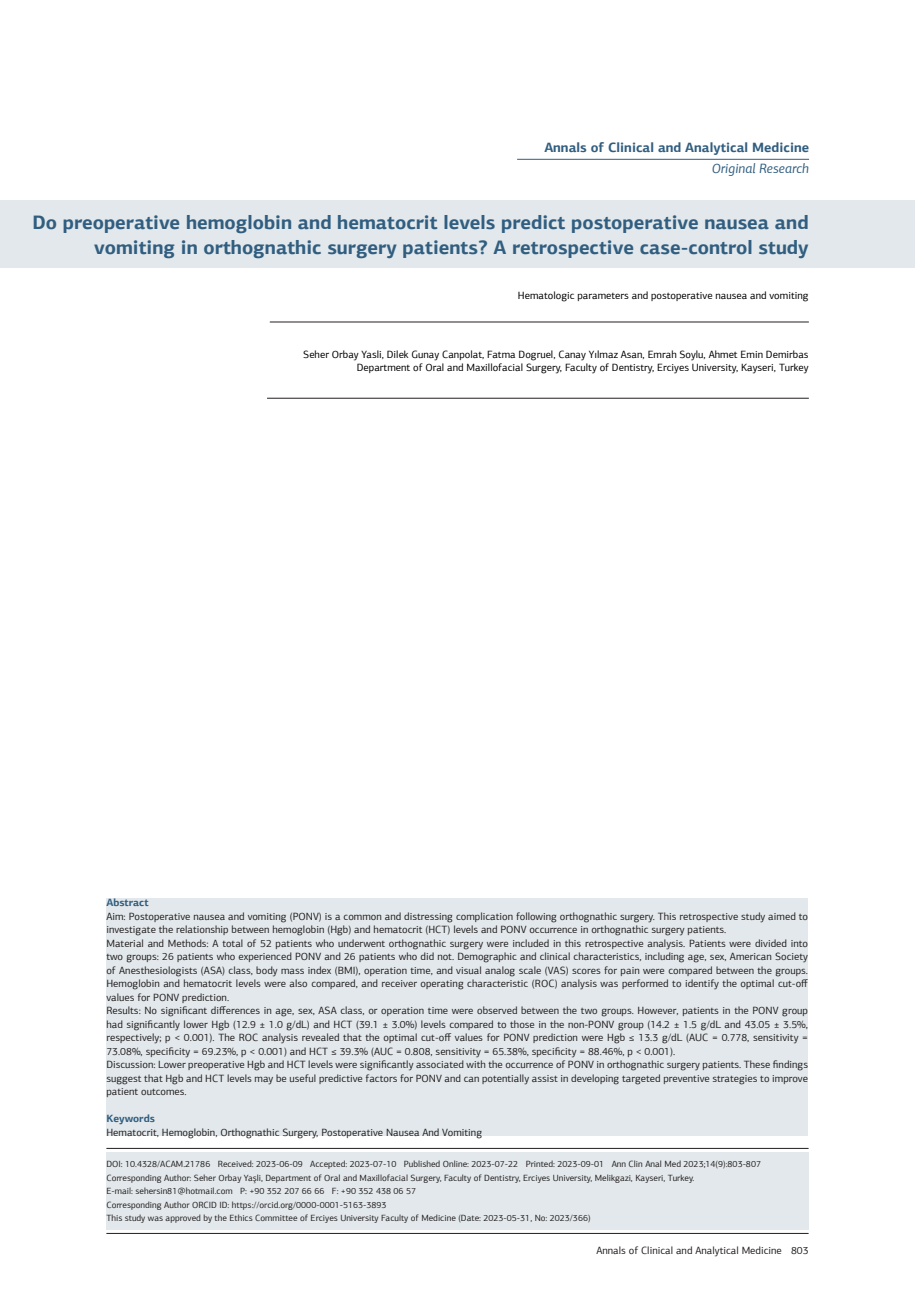
<style>
.page{position:relative;width:915px;height:1306px;background:#fff}
.page>*{position:absolute;margin:0;border:0;box-sizing:border-box;transform-origin:0 0}
.t1{font:700 19.5px/25.5px "PF Agora Sans Pro";color:#315e80;text-align:right}
.t2{font:700 13.5px "PF Agora Sans Pro";color:#315e80}
.t3{font:italic 13.5px "PF Agora Sans Pro";color:#315e80}
.t4{font:10.5px/13.5px "PF Agora Sans Pro";color:#231f20;text-align:justify}
.t5{font:10.5px "PF Agora Sans Pro";color:#000}
.t6{font:700 10.5px "PF Agora Sans Pro";color:#315e80}
.t7{font:9px "PF Agora Sans Pro";color:#231f20}
</style>
<div class="page">
<hr style="left:106px;top:1233px;width:702px;height:1px;background:#231f20">
<div style="left:0;top:200px;width:914px;height:68px;background:#e2e8eb"></div>
<hr style="left:106px;top:1148px;width:702px;height:1px;background:#231f20">
<hr style="left:270px;top:322px;width:538px;height:1px;background:#231f20">
<hr style="left:267px;top:398px;width:541px;height:1px;background:#231f20">
<hr style="left:517px;top:159px;width:291px;height:1px;background:#315e80">
<div style="left:106px;top:1151px;width:702px;height:78px;background:#e2e8eb"></div>
<div style="left:106px;top:898px;width:701px;height:237px;background:#e2e8eb"></div>
<p class="t2" style="left:544px;top:139px;width:266px">Annals of Clinical and Analytical Medicine</p>
<p class="t3" style="left:711px;top:160px;width:99px">Original Research</p>
<p class="t1" style="left:32px;top:209px;width:777px">Do preoperative hemoglobin and hematocrit levels predict postoperative nausea and vomiting in orthognathic surgery patients? A retrospective case-control study</p>
<p class="t5" style="left:517px;top:289px;width:292px">Hematologic parameters and postoperative nausea and vomiting</p>
<p class="t5" style="left:303px;top:348px;width:506px">Seher Orbay Yasli, Dilek Gunay Canpolat, Fatma Dogruel, Canay Yılmaz Asan, Emrah Soylu, Ahmet Emin Demirbas</p>
<p class="t5" style="left:356px;top:361px;width:453px">Department of Oral and Maxillofacial Surgery, Faculty of Dentistry, Erciyes University, Kayseri, Turkey</p>
<p class="t6" style="left:106px;top:896px;width:44px">Abstract</p>
<p class="t4" style="left:106px;top:909px;width:703px">Aim: Postoperative nausea and vomiting (PONV) is a common and distressing complication following orthognathic surgery. This retrospective study aimed to investigate the relationship between hemoglobin (Hgb) and hematocrit (HCT) levels and PONV occurrence in orthognathic surgery patients.</p>
<p class="t4" style="left:106px;top:936px;width:703px">Material and Methods: A total of 52 patients who underwent orthognathic surgery were included in this retrospective analysis. Patients were divided into two groups: 26 patients who experienced PONV and 26 patients who did not. Demographic and clinical characteristics, including age, sex, American Society of Anesthesiologists (ASA) class, body mass index (BMI), operation time, and visual analog scale (VAS) scores for pain were compared between the groups.<br>Hemoglobin and hematocrit levels were also compared, and receiver operating characteristic (ROC) analysis was performed to identify the optimal cut-off values for PONV prediction.</p>
<p class="t4" style="left:106px;top:1003px;width:703px">Results: No significant differences in age, sex, ASA class, or operation time were observed between the two groups. However, patients in the PONV group had significantly lower Hgb (12.9 ± 1.0 g/dL) and HCT (39.1 ± 3.0%) levels compared to those in the non-PONV group (14.2 ± 1.5 g/dL and 43.05 ± 3.5%, respectively; p &lt; 0.001). The ROC analysis revealed that the optimal cut-off values for PONV prediction were Hgb ≤ 13.3 g/dL (AUC = 0.778, sensitivity = 73.08%, specificity = 69.23%, p &lt; 0.001) and HCT ≤ 39.3% (AUC = 0.808, sensitivity = 65.38%, specificity = 88.46%, p &lt; 0.001).</p>
<p class="t4" style="left:106px;top:1057px;width:703px">Discussion: Lower preoperative Hgb and HCT levels were significantly associated with the occurrence of PONV in orthognathic surgery patients. These findings suggest that Hgb and HCT levels may be useful predictive factors for PONV and can potentially assist in developing targeted preventive strategies to improve patient outcomes.</p>
<p class="t6" style="left:106px;top:1112px;width:50px">Keywords</p>
<p class="t4" style="left:106px;top:1125px;width:377px">Hematocrit, Hemoglobin, Orthognathic Surgery, Postoperative Nausea And Vomiting</p>
<p class="t7" style="left:106px;top:1158px;width:656px">DOI: 10.4328/ACAM.21786 Received: 2023-06-09 Accepted: 2023-07-10 Published Online: 2023-07-22 Printed: 2023-09-01 Ann Clin Anal Med 2023;14(9):803-807</p>
<p class="t7" style="left:106px;top:1172px;width:589px">Corresponding Author: Seher Orbay Yaşli, Department of Oral and Maxillofacial Surgery, Faculty of Dentistry, Erciyes University, Melikgazi, Kayseri, Turkey.</p>
<p class="t7" style="left:106px;top:1185px;width:311px">E-mail: sehersin81@hotmail.com P: +90 352 207 66 66 F: +90 352 438 06 57</p>
<p class="t7" style="left:106px;top:1199px;width:281px">Corresponding Author ORCID ID: https://orcid.org/0000-0001-5163-3893</p>
<p class="t7" style="left:106px;top:1212px;width:485px">This study was approved by the Ethics Committee of Erciyes University Faculty of Medicine (Date: 2023-05-31, No: 2023/366)</p>
<p class="t4" style="left:596px;top:1243px;width:213px">Annals of Clinical and Analytical Medicine 803</p>
</div>
